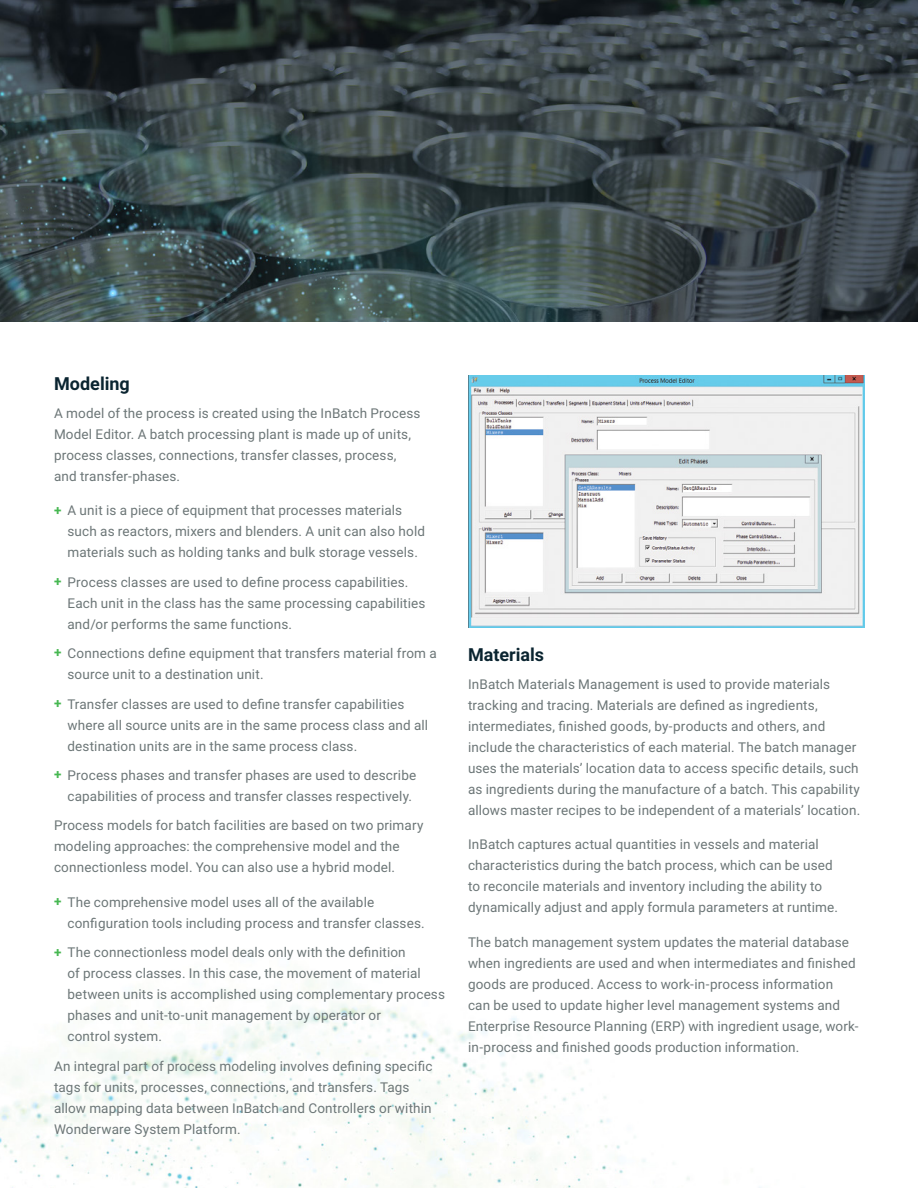
<style>
.page{position:relative;width:918px;height:1188px;background:#fff}
.page>*{position:absolute;margin:0;border:0;box-sizing:border-box;transform-origin:0 0}
.DS_Headline{font:700 18px "Roboto";color:#0a2430}
.Section_Header{font:700 18px "Roboto";color:#0a2430}
.DS_Body_Text{font:13.5px/21px "Roboto";letter-spacing:.01em;color:#6c7677}
.s1{font-weight:700;color:#46b751}
</style>
<div class="page">
<img style="left:0;top:375px;width:865px;height:813px">
<img style="left:468px;top:375px;width:396px;height:252px">
<img style="left:0;top:0;width:918px;height:322px">
<p class="Section_Header" style="left:54px;top:371px;width:77px">Modeling</p>
<p class="DS_Body_Text" style="left:54px;top:402px;width:368px">A model of the process is created using the InBatch Process Model Editor. A batch processing plant is made up of units, process classes, connections, transfer classes, process, and transfer-phases.</p>
<p class="DS_Body_Text" style="left:68px;top:499px;width:359px;text-indent:-14px"><span class="s1">+</span> A unit is a piece of equipment that processes materials such as reactors, mixers and blenders. A unit can also hold materials such as holding tanks and bulk storage vessels.</p>
<p class="DS_Body_Text" style="left:68px;top:571px;width:359px;text-indent:-14px"><span class="s1">+</span> Process classes are used to define process capabilities.<br>Each unit in the class has the same processing capabilities and/or performs the same functions.</p>
<p class="DS_Body_Text" style="left:68px;top:642px;width:371px;text-indent:-14px"><span class="s1">+</span> Connections define equipment that transfers material from a source unit to a destination unit.</p>
<p class="DS_Body_Text" style="left:68px;top:693px;width:362px;text-indent:-14px"><span class="s1">+</span> Transfer classes are used to define transfer capabilities where all source units are in the same process class and all destination units are in the same process class.</p>
<p class="DS_Body_Text" style="left:68px;top:764px;width:350px;text-indent:-14px"><span class="s1">+</span> Process phases and transfer phases are used to describe capabilities of process and transfer classes respectively.</p>
<p class="DS_Body_Text" style="left:54px;top:815px;width:371px">Process models for batch facilities are based on two primary modeling approaches: the comprehensive model and the connectionless model. You can also use a hybrid model.</p>
<p class="DS_Body_Text" style="left:68px;top:891px;width:359px;text-indent:-14px"><span class="s1">+</span> The comprehensive model uses all of the available configuration tools including process and transfer classes.</p>
<p class="DS_Body_Text" style="left:68px;top:942px;width:379px;text-indent:-14px"><span class="s1">+</span> The connectionless model deals only with the definition<br>of process classes. In this case, the movement of material between units is accomplished using complementary process phases and unit-to-unit management by operator or<br>control system.</p>
<p class="DS_Body_Text" style="left:54px;top:1055px;width:380px">An integral part of process modeling involves defining specific tags for units, processes, connections, and transfers. Tags allow mapping data between InBatch and Controllers or within Wonderware System Platform.</p>
<p class="DS_Headline" style="left:468px;top:642px;width:78px">Materials</p>
<p class="DS_Body_Text" style="left:468px;top:673px;width:394px">InBatch Materials Management is used to provide materials tracking and tracing. Materials are defined as ingredients, intermediates, finished goods, by-products and others, and include the characteristics of each material. The batch manager uses the materials’ location data to access specific details, such as ingredients during the manufacture of a batch. This capability allows master recipes to be independent of a materials’ location.</p>
<p class="DS_Body_Text" style="left:468px;top:833px;width:372px">InBatch captures actual quantities in vessels and material characteristics during the batch process, which can be used to reconcile materials and inventory including the ability to dynamically adjust and apply formula parameters at runtime.</p>
<p class="DS_Body_Text" style="left:468px;top:931px;width:392px">The batch management system updates the material database when ingredients are used and when intermediates and finished goods are produced. Access to work-in-process information can be used to update higher level management systems and Enterprise Resource Planning (ERP) with ingredient usage, work&shy;in-process and finished goods production information.</p>
</div>
